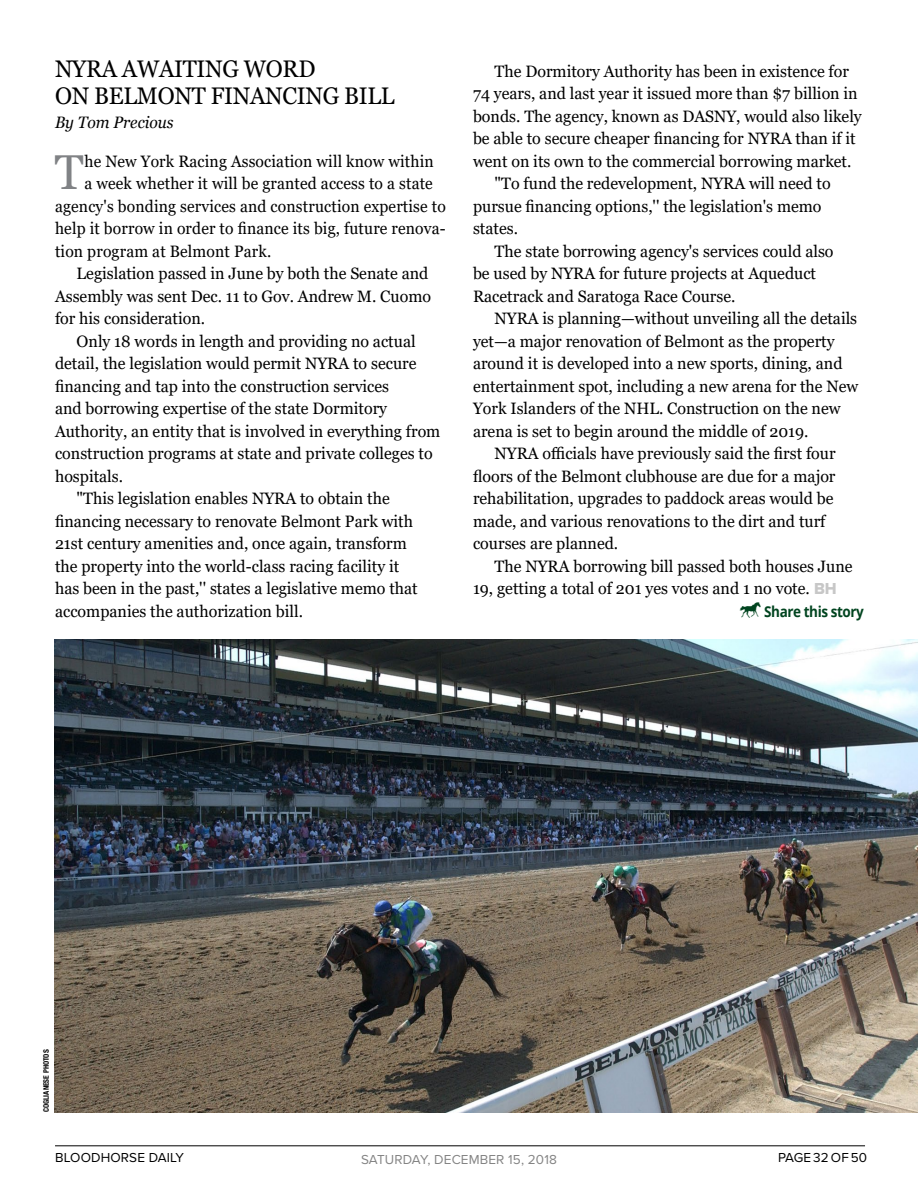
<style>
.page{position:relative;width:918px;height:1188px;background:#fff}
.page>*{position:absolute;margin:0;border:0;box-sizing:border-box;transform-origin:0 0}
.First_Paragraph{font:48.9px "Georgia";color:#808285;scale:.95 1}
.Headline{font:24px/27px "Georgia";letter-spacing:-.01em;color:#000;scale:.95 1}
.Body_Copy{font:16.5px/22.5px "Georgia";color:#000}
.First_Paragraph-2{font:16.5px "Georgia";letter-spacing:.01em;color:#000;scale:.95 1}
.Byline{font:italic 16.5px "Georgia";color:#000;scale:.95 1}
.ShareThisStory{font:700 15px "Open Sans";letter-spacing:-.03em;color:#00441f;scale:.9 1}
.t1{font:13.5px "Proxima Nova";letter-spacing:.01em;color:#000}
.t2{font:13.5px "Proxima Nova";letter-spacing:.01em;color:#848484}
.Photo_Credit{font:700 condensed 7.5px "Helvetica Neue LT Std";color:#000}
.s1{font-family:"Proxima Nova Extrabld";color:#c7c7c7}
</style>
<div class="page">
<hr style="left:55px;top:1146px;width:810px;height:1px;background:#000">
<img style="left:54px;top:639px;width:864px;height:473px">
<p class="Headline" style="left:55px;top:55px;width:359px">NYRA AWAITING WORD<br>ON BELMONT FINANCING BILL</p>
<p class="Byline" style="left:55px;top:112px;width:126px">By Tom Precious</p>
<p class="First_Paragraph" style="left:55px;top:143px;width:32px">T</p>
<p class="First_Paragraph-2" style="left:84px;top:151px;width:369px">he New York Racing Association will know within</p>
<p class="First_Paragraph-2" style="left:84px;top:173px;width:368px">a week whether it will be granted access to a state</p>
<p class="First_Paragraph-2" style="left:55px;top:196px;width:413px">agency's bonding services and construction expertise to</p>
<p class="First_Paragraph-2" style="left:55px;top:218px;width:413px">help it borrow in order to finance its big, future renova-</p>
<p class="First_Paragraph-2" style="left:55px;top:241px;width:229px">tion program at Belmont Park.</p>
<p class="Body_Copy" style="left:55px;top:262px;width:378px;text-indent:22px">Legislation passed in June by both the Senate and<br>Assembly was sent Dec. 11 to Gov. Andrew M. Cuomo for his consideration.</p>
<p class="Body_Copy" style="left:55px;top:330px;width:387px;text-indent:22px">Only 18 words in length and providing no actual detail, the legislation would permit NYRA to secure financing and tap into the construction services<br>and borrowing expertise of the state Dormitory Authority, an entity that is involved in everything from construction programs at state and private colleges to hospitals.</p>
<p class="Body_Copy" style="left:55px;top:487px;width:364px;text-indent:22px">"This legislation enables NYRA to obtain the financing necessary to renovate Belmont Park with 21st century amenities and, once again, transform the property into the world-class racing facility it has been in the past,'' states a legislative memo that accompanies the authorization bill.</p>
<p class="Body_Copy" style="left:473px;top:60px;width:390px;text-indent:22px">The Dormitory Authority has been in existence for 74 years, and last year it issued more than $7 billion in bonds. The agency, known as DASNY, would also likely be able to secure cheaper financing for NYRA than if it went on its own to the commercial borrowing market.</p>
<p class="Body_Copy" style="left:473px;top:172px;width:359px;text-indent:22px">"To fund the redevelopment, NYRA will need to pursue financing options,'' the legislation's memo states.</p>
<p class="Body_Copy" style="left:473px;top:240px;width:362px;text-indent:22px">The state borrowing agency's services could also be used by NYRA for future projects at Aqueduct<br>Racetrack and Saratoga Race Course.</p>
<p class="Body_Copy" style="left:473px;top:307px;width:387px;text-indent:22px">NYRA is planning—without unveiling all the details yet—a major renovation of Belmont as the property around it is developed into a new sports, dining, and entertainment spot, including a new arena for the New York Islanders of the NHL. Construction on the new arena is set to begin around the middle of 2019.</p>
<p class="Body_Copy" style="left:473px;top:442px;width:364px;text-indent:22px">NYRA officials have previously said the first four floors of the Belmont clubhouse are due for a major rehabilitation, upgrades to paddock areas would be made, and various renovations to the dirt and turf courses are planned.</p>
<p class="Body_Copy" style="left:473px;top:555px;width:381px;text-indent:22px">The NYRA borrowing bill passed both houses June<br>19, getting a total of 201 yes votes and 1 no vote. <span class="s1">BH</span></p>
<p class="ShareThisStory" style="left:739px;top:600px;width:141px">▲ Share this story</p>
<p class="Photo_Credit" style="left:42px;top:1112px;width:64px;rotate:-90deg">COGLIANESE PHOTOS</p>
<p class="t1" style="left:55px;top:1147px;width:131px">BLOODHORSE DAILY</p>
<p class="t2" style="left:361px;top:1150px;width:197px">SATURDAY, DECEMBER 15, 2018</p>
<p class="t1" style="left:778px;top:1147px;width:91px">PAGE 32 OF 50</p>
</div>
